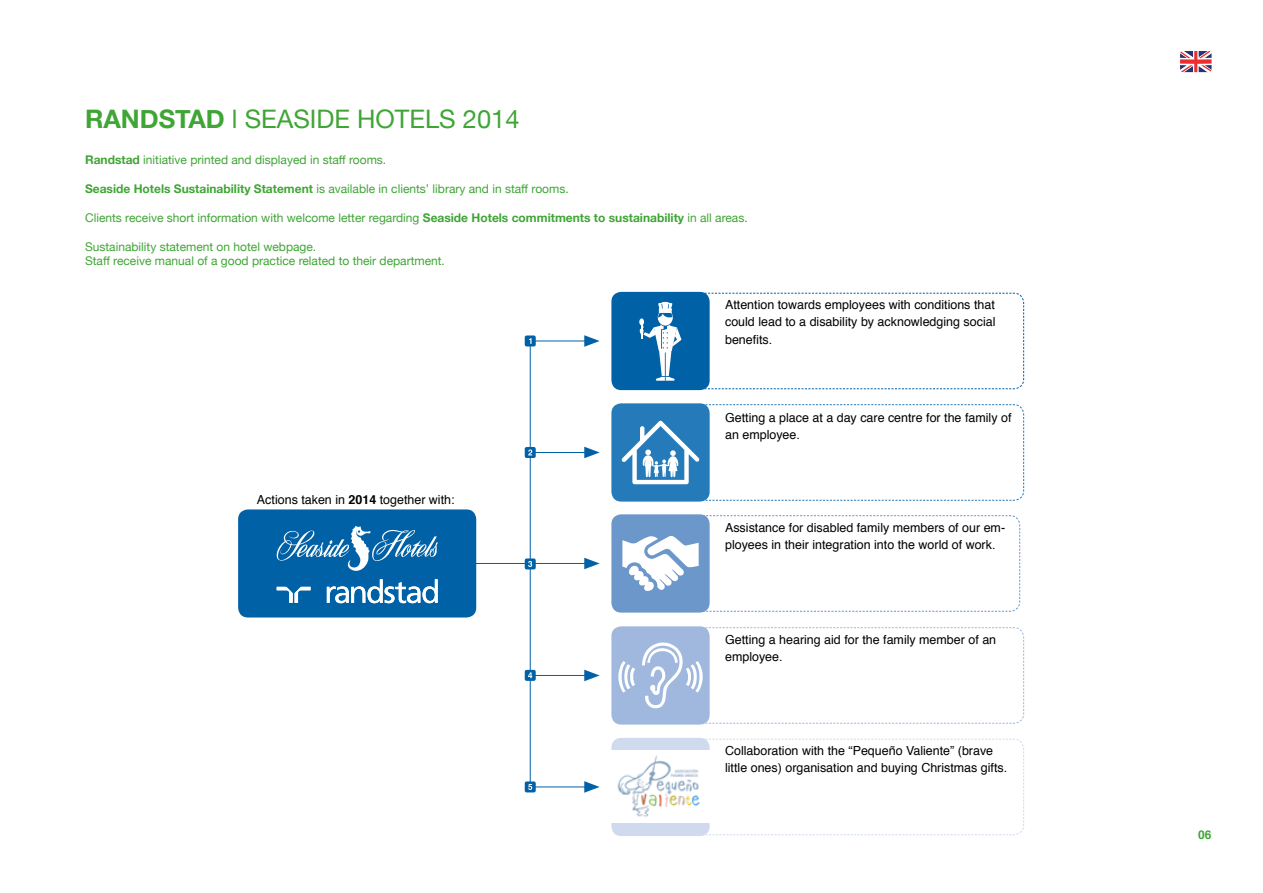
<style>
.page{position:relative;width:1263px;height:893px;background:#fff}
.page>*{position:absolute;margin:0;border:0;box-sizing:border-box;transform-origin:0 0}
.t1{font:25.5px "Helvetica Neue";color:#3fa535}
.t2{font:12.45px/17.4px "Helvetica";color:#000}
.t3{font:12px/14.4px "Helvetica Neue";color:#3fa535}
.t4{font:700 12px "Helvetica";color:#3fa535}
.s1{font-weight:700}
</style>
<div class="page">
<svg style="left:1180px;top:51px;width:31px;height:21px"></svg>
<hr style="left:530px;top:341px;width:60px;height:1px;background:#0061a7">
<svg style="left:584px;top:335px;width:16px;height:12px"></svg>
<hr style="left:530px;top:452px;width:67px;height:1px;background:#0061a7">
<svg style="left:584px;top:447px;width:16px;height:11px"></svg>
<hr style="left:470px;top:563px;width:127px;height:1px;background:#0061a7">
<svg style="left:584px;top:558px;width:16px;height:11px"></svg>
<hr style="left:530px;top:675px;width:67px;height:1px;background:#0061a7">
<svg style="left:584px;top:670px;width:16px;height:11px"></svg>
<hr style="left:530px;top:787px;width:67px;height:1px;background:#0061a7">
<svg style="left:584px;top:781px;width:16px;height:12px"></svg>
<hr style="left:530px;top:341px;width:1px;height:446px;background:#0061a7">
<svg style="left:703px;top:738px;width:321px;height:97px"></svg>
<div style="left:238px;top:509px;width:238px;height:108px;background:#0061a7;border-radius:10px"></div>
<svg style="left:277px;top:587px;width:34px;height:16px"></svg>
<svg style="left:327px;top:579px;width:111px;height:24px"></svg>
<div style="left:611px;top:292px;width:99px;height:98px;background:#0061a7;border-radius:10px"></div>
<div style="left:611px;top:738px;width:99px;height:98px;background:#d0daef;border-radius:10px"></div>
<img style="left:611px;top:751px;width:99px;height:72px">
<div style="left:611px;top:514px;width:99px;height:99px;background:#6b97cb;border-radius:10px"></div>
<div style="left:611px;top:626px;width:99px;height:99px;background:#a0b8dd;border-radius:10px"></div>
<div style="left:611px;top:403px;width:99px;height:99px;background:#257ab9;border-radius:10px"></div>
<svg style="left:525px;top:335px;width:11px;height:11px"></svg>
<div style="left:525px;top:447px;width:11px;height:11px;background:#0061a7;border-radius:2px"></div>
<svg style="left:528px;top:449px;width:4px;height:6px"></svg>
<div style="left:525px;top:558px;width:11px;height:11px;background:#0061a7;border-radius:2px"></div>
<svg style="left:528px;top:561px;width:4px;height:6px"></svg>
<div style="left:525px;top:670px;width:11px;height:11px;background:#0061a7;border-radius:2px"></div>
<svg style="left:528px;top:672px;width:4px;height:6px"></svg>
<div style="left:525px;top:781px;width:11px;height:11px;background:#0061a7;border-radius:2px"></div>
<svg style="left:528px;top:784px;width:4px;height:6px"></svg>
<svg style="left:276px;top:526px;width:162px;height:45px"></svg>
<svg style="left:639px;top:292px;width:385px;height:97px"></svg>
<svg style="left:621px;top:404px;width:403px;height:97px"></svg>
<svg style="left:622px;top:515px;width:398px;height:97px"></svg>
<svg style="left:618px;top:627px;width:406px;height:97px"></svg>
<h1 class="t1" style="left:85px;top:101px;width:436px"><span class="s1">RANDSTAD</span> l SEASIDE HOTELS 2014</h1>
<p class="t3" style="left:85px;top:153px;width:303px"><span class="s1">Randstad</span> initiative printed and displayed in staff rooms.</p>
<p class="t3" style="left:85px;top:182px;width:485px"><span class="s1">Seaside Hotels Sustainability Statement</span> is available in clients’ library and in staff rooms.</p>
<p class="t3" style="left:85px;top:211px;width:664px">Clients receive short information with welcome letter regarding <span class="s1">Seaside Hotels commitments to sustainability</span> in all areas.</p>
<p class="t3" style="left:85px;top:240px;width:361px">Sustainability statement on hotel webpage.<br>Staff receive manual of a good practice related to their department.</p>
<p class="t2" style="left:725px;top:296px;width:272px;text-align:justify">Attention towards employees with conditions that could lead to a disability by acknowledging social benefits.</p>
<p class="t2" style="left:257px;top:491px;width:199px">Actions taken in <span class="s1">2014</span> together with:</p>
<p class="t2" style="left:725px;top:409px;width:288px">Getting a place at a day care centre for the family of an employee.</p>
<p class="t2" style="left:725px;top:519px;width:282px">Assistance for disabled family members of our em&shy;ployees in their integration into the world of work.</p>
<p class="t2" style="left:725px;top:631px;width:273px">Getting a hearing aid for the family member of an employee.</p>
<p class="t2" style="left:725px;top:742px;width:284px">Collaboration with the “Pequeño Valiente” (brave little ones) organisation and buying Christmas gifts.</p>
<p class="t4" style="left:1198px;top:825px;width:15px">06</p>
</div>
